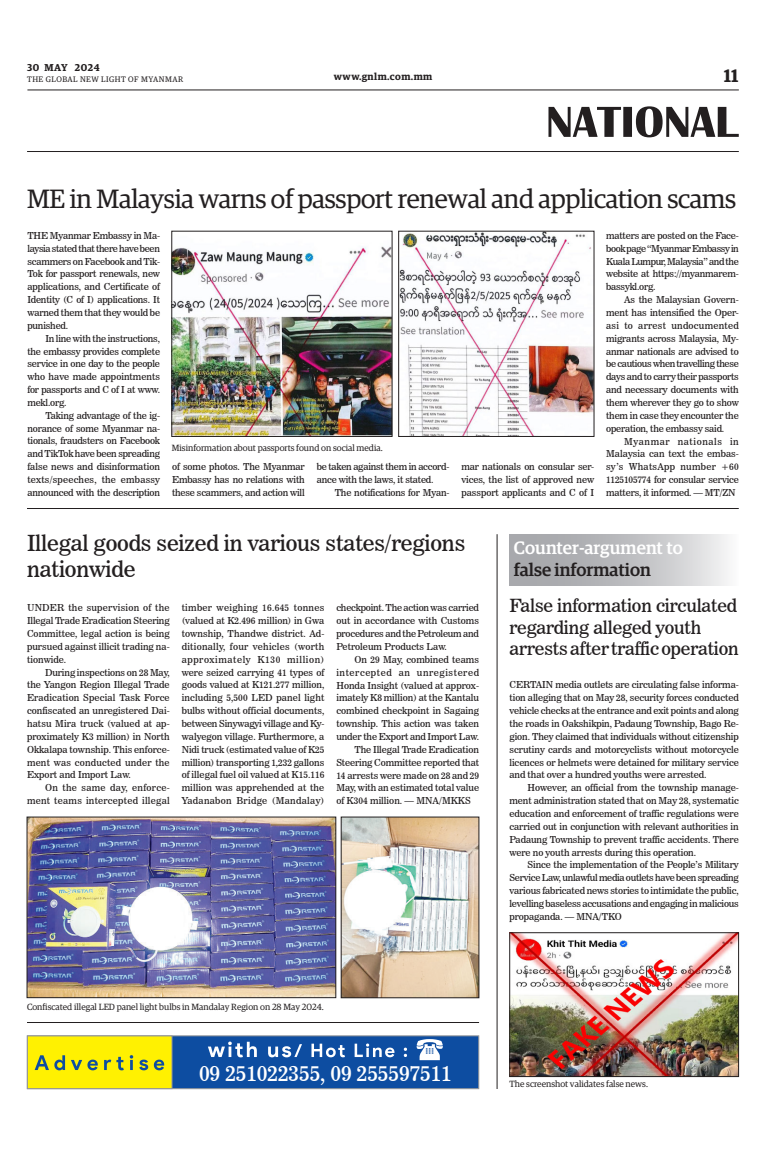
<style>
.page{position:relative;width:773px;height:1152px;background:#fff}
.page>*{position:absolute;margin:0;border:0;box-sizing:border-box;transform-origin:0 0}
._3_Clm_Head_copy{font:26.5px "Guardian Egyp";letter-spacing:-.01em;color:#231f20}
._2_Clm_Head{font:22px/26.4px "News 706 BT Roman C";letter-spacing:-.01em;color:#231f20}
._2_Clm_Head-2{font:21.9px "News 706 BT Roman C";letter-spacing:-.01em;color:#fff}
._2_Clm_Head-3{font:18px "News 706 BT Roman C";letter-spacing:-.01em;color:#231f20}
.t1{font:500 18px "Guardian Egyp";color:#fff}
.t2{font:500 18px "Guardian Egyp";color:#231f20}
.t3{font:600 18px "Guardian Egyp";color:#231f20}
.t4{font:600 10px "Guardian Egyp";letter-spacing:.045em;color:#231f20}
._2nd_Body{font:9.5px/12.9px "News 706 BT Roman C";letter-spacing:-.01em;color:#231f20;text-align:justify}
.Normal_Para{font:9.5px/12.9px "News 706 BT Roman C";letter-spacing:-.01em;color:#231f20;text-align:justify}
._2nd_Body-2{font:9.5px/12.9px "News 706 BT Roman C";letter-spacing:.025em;color:#231f20;text-align:right}
.t5{font:9px "Guardian Egyp";color:#231f20}
.t6{font:8px "Guardian Egyp";letter-spacing:.06em;color:#231f20}
</style>
<div class="page">
<hr style="left:27px;top:89px;width:711px;height:1px;background:#231f20">
<hr style="left:27px;top:151px;width:711px;height:1px;background:#231f20">
<svg style="left:548px;top:106px;width:190px;height:31px"></svg>
<img style="left:174px;top:246px;width:216px;height:189px">
<div style="left:172px;top:231px;width:220px;height:206px;border:1px solid #231f20"></div>
<img style="left:400px;top:233px;width:192px;height:202px">
<div style="left:398px;top:231px;width:196px;height:206px;border:1px solid #231f20"></div>
<hr style="left:27px;top:508px;width:711px;height:1px;background:#231f20">
<img style="left:29px;top:819px;width:305px;height:177px">
<div style="left:27px;top:817px;width:309px;height:181px;border:1px solid #231f20"></div>
<img style="left:343px;top:819px;width:134px;height:177px">
<div style="left:341px;top:817px;width:138px;height:181px;border:1px solid #231f20"></div>
<img style="left:511px;top:935px;width:225px;height:140px">
<div style="left:509px;top:933px;width:229px;height:144px;border:1px solid #231f20"></div>
<div style="left:509px;top:534px;width:229px;height:52px;background:linear-gradient(to right,#999a9e,#ececed)"></div>
<hr style="left:497px;top:534px;width:1px;height:555px;background:#231f20">
<hr style="left:27px;top:1022px;width:452px;height:1px;background:#231f20">
<div style="left:27px;top:1036px;width:452px;height:53px;background:#0d4da1;border:1px solid #939598"></div>
<svg style="left:416px;top:1039px;width:27px;height:21px"></svg>
<svg style="left:208px;top:1042px;width:199px;height:15px"></svg>
<div style="left:27px;top:1036px;width:145px;height:53px;background:#fff101;border:1px solid #939598"></div>
<svg style="left:35px;top:1055px;width:129px;height:15px"></svg>
<p class="t4" style="left:27px;top:60px;width:74px">30 MAY 2024</p>
<p class="t6" style="left:27px;top:74px;width:158px">THE GLOBAL NEW LIGHT OF MYANMAR</p>
<p class="t4" style="left:334px;top:69px;width:100px">www.gnlm.com.mm</p>
<h3 class="t3" style="left:723px;top:63px;width:16px">11</h3>
<p class="_3_Clm_Head_copy" style="left:27px;top:181px;width:710px">ME in Malaysia warns of passport renewal and application scams</p>
<p class="Normal_Para" style="left:27px;top:229px;width:134px">THE Myanmar Embassy in Ma&shy;laysia stated that there have been scammers on Facebook and Tik-Tok for passport renewals, new applications, and Certificate of Identity (C of I) applications. It warned them that they would be punished.</p>
<p class="_2nd_Body" style="left:27px;top:332px;width:134px;text-indent:18px">In line with the instructions, the embassy provides complete service in one day to the people who have made appointments for passports and C of I at www. mekl.org.</p>
<p class="_2nd_Body" style="left:27px;top:409px;width:134px;text-indent:18px">Taking advantage of the ig&shy;norance of some Myanmar na&shy;tionals, fraudsters on Facebook and TikTok have been spreading false news and disinformation texts/speeches, the embassy announced with the description</p>
<p class="t5" style="left:172px;top:441px;width:212px">Misinformation about passports found on social media.</p>
<p class="_2nd_Body" style="left:172px;top:460px;width:134px">of some photos. The Myanmar Embassy has no relations with these scammers, and action will</p>
<p class="_2nd_Body" style="left:317px;top:460px;width:134px">be taken against them in accord&shy;ance with the laws, it stated.</p>
<p class="_2nd_Body" style="left:335px;top:486px;width:116px">The notifications for Myan-</p>
<p class="_2nd_Body" style="left:461px;top:460px;width:134px">mar nationals on consular ser&shy;vices, the list of approved new passport applicants and C of I</p>
<p class="_2nd_Body" style="left:606px;top:229px;width:134px">matters are posted on the Face&shy;book page “Myanmar Embassy in Kuala Lumpur, Malaysia” and the website at https://myanmarem&shy;bassykl.org.</p>
<p class="_2nd_Body" style="left:606px;top:293px;width:134px;text-indent:18px">As the Malaysian Govern&shy;ment has intensified the Oper&shy;asi to arrest undocumented migrants across Malaysia, My&shy;anmar nationals are advised to be cautious when travelling these days and to carry their passports and necessary documents with them wherever they go to show them in case they encounter the operation, the embassy said.</p>
<p class="_2nd_Body" style="left:606px;top:435px;width:134px;text-indent:18px">Myanmar nationals in Malaysia can text the embas&shy;sy’s WhatsApp number +60<br>1125105774 for consular service matters, it informed. — MT/ZN</p>
<p class="_2_Clm_Head" style="left:27px;top:530px;width:440px">Illegal goods seized in various states/regions nationwide</p>
<p class="t1" style="left:514px;top:535px;width:170px">Counter-argument to</p>
<p class="t2" style="left:514px;top:556px;width:138px">false information</p>
<p class="Normal_Para" style="left:27px;top:601px;width:144px">UNDER the supervision of the Illegal Trade Eradication Steering Committee, legal action is being pursued against illicit trading na&shy;tionwide.</p>
<p class="_2nd_Body" style="left:27px;top:666px;width:144px;text-indent:18px">During inspections on 28 May, the Yangon Region Illegal Trade Eradication Special Task Force confiscated an unregistered Dai&shy;hatsu Mira truck (valued at ap&shy;proximately K3 million) in North Okkalapa township. This enforce&shy;ment was conducted under the Export and Import Law.</p>
<p class="_2nd_Body-2" style="left:27px;top:781px;width:144px">On the same day, enforce&shy;ment teams intercepted illegal</p>
<p class="_2nd_Body" style="left:182px;top:601px;width:144px">timber weighing 16.645 tonnes (valued at K2.496 million) in Gwa township, Thandwe district. Ad&shy;ditionally, four vehicles (worth approximately K130 million) were seized carrying 41 types of goods valued at K121.277 million, including 5,500 LED panel light bulbs without official documents, between Sinywagyi village and Ky&shy;walyegon village. Furthermore, a Nidi truck (estimated value of K25 million) transporting 1,232 gallons of illegal fuel oil valued at K15.116 million was apprehended at the Yadanabon Bridge (Mandalay)</p>
<p class="_2nd_Body" style="left:336px;top:602px;width:144px">checkpoint. The action was carried out in accordance with Customs procedures and the Petroleum and Petroleum Products Law.</p>
<p class="_2nd_Body" style="left:336px;top:653px;width:144px;text-indent:18px">On 29 May, combined teams intercepted an unregistered Honda Insight (valued at approx&shy;imately K8 million) at the Kantalu combined checkpoint in Sagaing township. This action was taken under the Export and Import Law.</p>
<p class="_2nd_Body" style="left:336px;top:743px;width:144px;text-indent:18px">The Illegal Trade Eradication Steering Committee reported that 14 arrests were made on 28 and 29<br>May, with an estimated total value of K304 million. — MNA/MKKS</p>
<p class="_2_Clm_Head-3" style="left:509px;top:595px;width:229px">False information circulated</p>
<p class="_2_Clm_Head-3" style="left:509px;top:616px;width:193px">regarding alleged youth</p>
<p class="_2_Clm_Head-3" style="left:509px;top:638px;width:231px">arrests after traffic operation</p>
<p class="Normal_Para" style="left:509px;top:679px;width:231px">CERTAIN media outlets are circulating false informa&shy;tion alleging that on May 28, security forces conducted vehicle checks at the entrance and exit points and along the roads in Oakshikpin, Padaung Township, Bago Re&shy;gion. They claimed that individuals without citizenship scrutiny cards and motorcyclists without motorcycle licences or helmets were detained for military service and that over a hundred youths were arrested.</p>
<p class="_2nd_Body" style="left:509px;top:781px;width:231px;text-indent:18px">However, an official from the township manage&shy;ment administration stated that on May 28, systematic education and enforcement of traffic regulations were carried out in conjunction with relevant authorities in Padaung Township to prevent traffic accidents. There were no youth arrests during this operation.</p>
<p class="_2nd_Body" style="left:509px;top:858px;width:231px;text-indent:18px">Since the implementation of the People’s Military Service Law, unlawful media outlets have been spreading various fabricated news stories to intimidate the public, levelling baseless accusations and engaging in malicious propaganda. — MNA/TKO</p>
<p class="t5" style="left:27px;top:1000px;width:298px">Confiscated illegal LED panel light bulbs in Mandalay Region on 28 May 2024.</p>
<p class="_2_Clm_Head-2" style="left:199px;top:1060px;width:254px">09 251022355, 09 255597511</p>
<p class="t5" style="left:509px;top:1078px;width:140px">The screenshot validates false news.</p>
</div>
